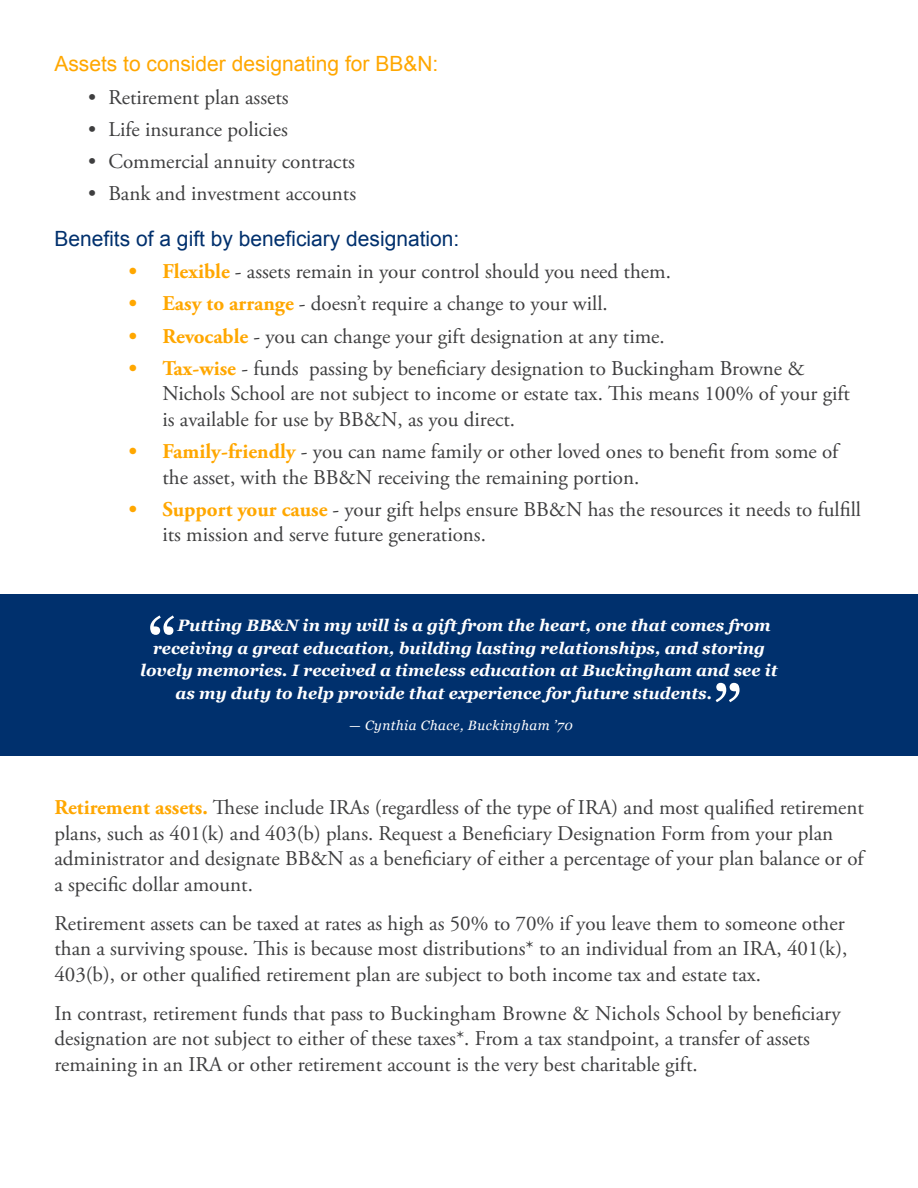
<style>
.page{position:relative;width:918px;height:1188px;background:#fff}
.page>*{position:absolute;margin:0;border:0;box-sizing:border-box;transform-origin:0 0}
.quotes{font:73.5px "Georgia";color:#fff}
.body_text{font:21px/25.5px "Adobe Garamond Pro";color:#3e3e3f}
.subheader_3_blue{font:21px "Arial";color:#00306d}
.subheader_3_gray{font:21px "Arial";color:#ffa700}
.quotes-2{font:italic 700 16.5px "Georgia";color:#fff}
.name_on_quotes{font:italic 13.5px "Georgia";letter-spacing:.04em;color:#fff}
.s1{font-weight:700;color:#ffa700}
</style>
<div class="page">
<div style="left:0;top:594px;width:918px;height:162px;background:#00306d"></div>
<p class="subheader_3_gray" style="left:54px;top:50px;width:386px">Assets to consider designating for BB&amp;N:</p>
<p class="body_text" style="left:88px;top:85px;width:202px">• Retirement plan assets</p>
<p class="body_text" style="left:88px;top:117px;width:201px">• Life insurance policies</p>
<p class="body_text" style="left:88px;top:150px;width:268px">• Commercial annuity contracts</p>
<p class="body_text" style="left:88px;top:182px;width:270px">• Bank and investment accounts</p>
<p class="subheader_3_blue" style="left:54px;top:225px;width:407px">Benefits of a gift by beneficiary designation:</p>
<p class="body_text" style="left:129px;top:259px;width:544px"><span class="s1">• Flexible</span> - assets remain in your control should you need them.</p>
<p class="body_text" style="left:129px;top:292px;width:481px"><span class="s1">• Easy to arrange</span> - doesn’t require a change to your will.</p>
<p class="body_text" style="left:129px;top:324px;width:538px"><span class="s1">• Revocable</span> - you can change your gift designation at any time.</p>
<p class="body_text" style="left:162px;top:356px;width:689px;text-indent:-34px"><span class="s1">• Tax-wise</span> - funds passing by beneficiary designation to Buckingham Browne &amp;<br>Nichols School are not subject to income or estate tax. This means 100% of your gift is available for use by BB&amp;N, as you direct.</p>
<p class="body_text" style="left:162px;top:439px;width:677px;text-indent:-34px"><span class="s1">• Family-friendly</span> - you can name family or other loved ones to benefit from some of the asset, with the BB&amp;N receiving the remaining portion.</p>
<p class="body_text" style="left:162px;top:497px;width:700px;text-indent:-34px"><span class="s1">• Support your cause</span> - your gift helps ensure BB&amp;N has the resources it needs to fulfill its mission and serve future generations.</p>
<p class="quotes" style="left:147px;top:600px;width:32px">“</p>
<p class="quotes-2" style="left:177px;top:613px;width:595px">Putting BB&amp;N in my will is a gift from the heart, one that comes from</p>
<p class="quotes-2" style="left:153px;top:636px;width:614px">receiving a great education, building lasting relationships, and storing</p>
<p class="quotes-2" style="left:140px;top:658px;width:639px">lovely memories. I received a timeless education at Buckingham and see it</p>
<p class="quotes-2" style="left:176px;top:681px;width:538px">as my duty to help provide that experience for future students.</p>
<p class="name_on_quotes" style="left:349px;top:716px;width:225px">— Cynthia Chace, Buckingham ’70</p>
<p class="quotes" style="left:712px;top:668px;width:32px">”</p>
<p class="body_text" style="left:54px;top:796px;width:811px"><span class="s1">Retirement assets.</span> These include IRAs (regardless of the type of IRA) and most qualified retirement plans, such as 401(k) and 403(b) plans. Request a Beneficiary Designation Form from your plan administrator and designate BB&amp;N as a beneficiary of either a percentage of your plan balance or of a specific dollar amount.</p>
<p class="body_text" style="left:54px;top:911px;width:794px">Retirement assets can be taxed at rates as high as 50% to 70% if you leave them to someone other than a surviving spouse. This is because most distributions* to an individual from an IRA, 401(k),<br>403(b), or other qualified retirement plan are subject to both income tax and estate tax.</p>
<p class="body_text" style="left:54px;top:1001px;width:788px">In contrast, retirement funds that pass to Buckingham Browne &amp; Nichols School by beneficiary designation are not subject to either of these taxes*. From a tax standpoint, a transfer of assets remaining in an IRA or other retirement account is the very best charitable gift.</p>
</div>
